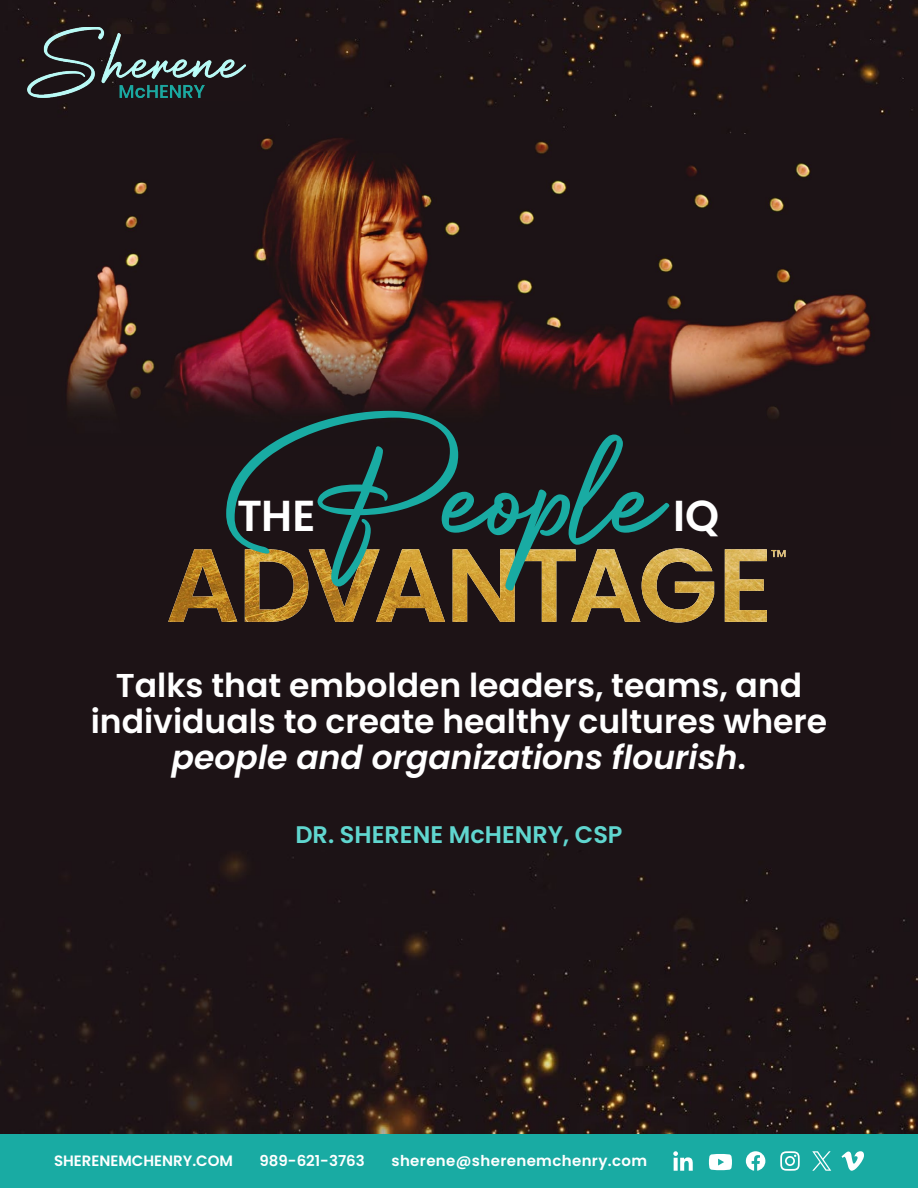
<style>
.page{position:relative;width:918px;height:1188px;background:#1d1316}
.page>*{position:absolute;margin:0;border:0;box-sizing:border-box;transform-origin:0 0}
.t1{font:138.6px "Betterlett";letter-spacing:-.005em;color:#19aba3}
.t2{font:600 43.35px "Poppins";color:#fff}
.t3{font:600 33px/36.3px "Poppins";color:#fff;text-align:center}
.t4{font:600 24px "Poppins";color:#60d6cf}
.t5{font:600 15px "Poppins";color:#fff}
.t6{font:600 15px "Poppins";letter-spacing:.025em;color:#fff}
.s1{font-style:italic}
</style>
<div class="page">
<img style="left:0;top:853px;width:918px;height:281px">
<img style="left:18px;top:0;width:900px;height:134px">
<img style="left:67px;top:138px;width:804px;height:278px">
<img style="left:168px;top:548px;width:618px;height:75px">
<div style="left:122px;top:34px;width:130px;height:67px;background:#1d1316"></div>
<img style="left:27px;top:27px;width:219px;height:71px">
<div style="left:0;top:1134px;width:918px;height:54px;background:#19aba3"></div>
<svg style="left:842px;top:1151px;width:22px;height:20px"></svg>
<svg style="left:812px;top:1151px;width:19px;height:20px"></svg>
<svg style="left:780px;top:1151px;width:20px;height:20px"></svg>
<svg style="left:746px;top:1151px;width:19px;height:20px"></svg>
<svg style="left:709px;top:1154px;width:23px;height:16px"></svg>
<svg style="left:673px;top:1151px;width:20px;height:20px"></svg>
<h1 class="t1" style="left:226px;top:403px;width:431px">People</h1>
<h2 class="t2" style="left:237px;top:491px;width:80px">THE</h2>
<h2 class="t2" style="left:673px;top:491px;width:48px">IQ</h2>
<p class="t3" style="left:91px;top:667px;width:738px">Talks that embolden leaders, teams, and individuals to create healthy cultures where <span class="s1">people and organizations flourish</span>.</p>
<p class="t4" style="left:295px;top:821px;width:329px">DR. SHERENE McHENRY, CSP</p>
<p class="t5" style="left:54px;top:1152px;width:181px">SHERENEMCHENRY.COM</p>
<p class="t5" style="left:260px;top:1152px;width:107px">989-621-3763</p>
<p class="t6" style="left:392px;top:1152px;width:257px">sherene@sherenemchenry.com</p>
</div>
